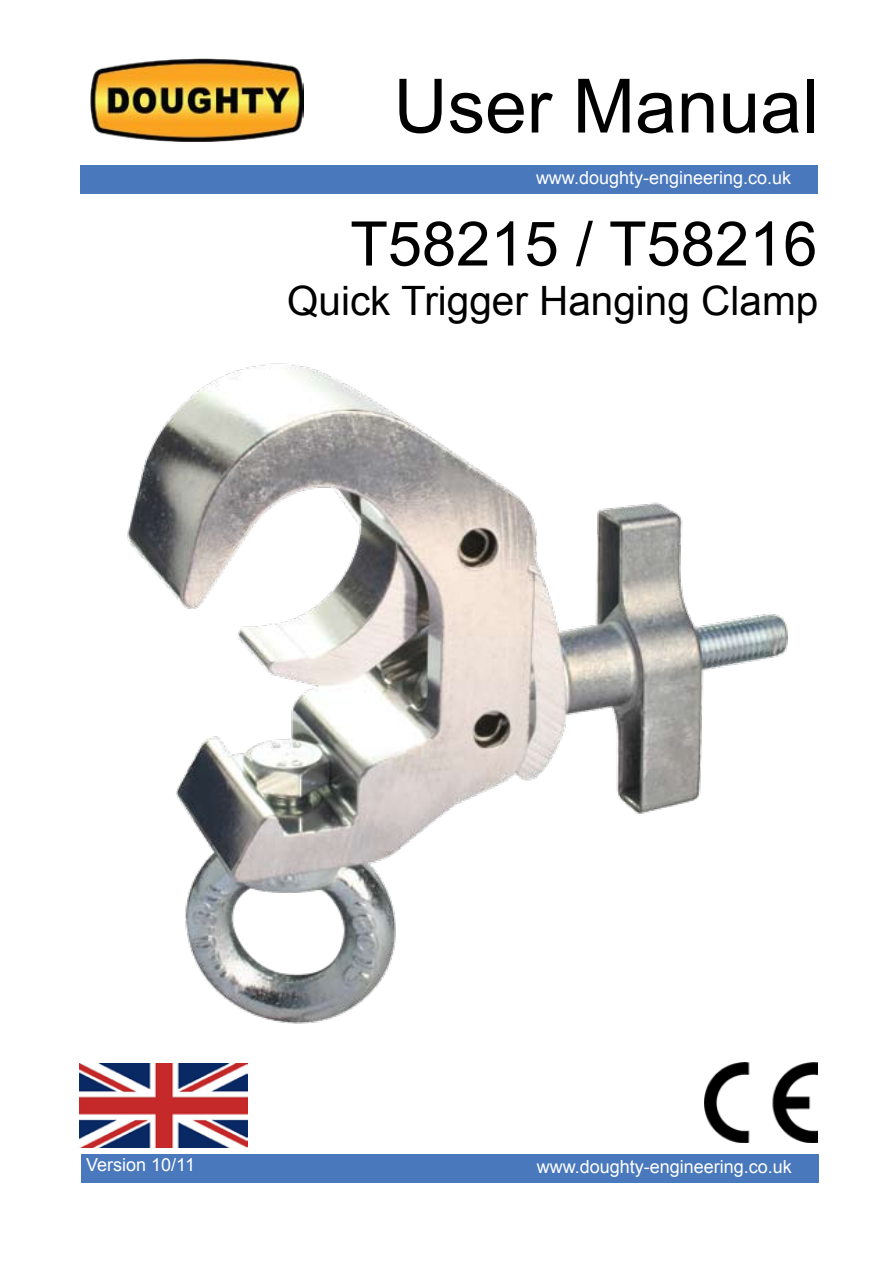
<style>
.page{position:relative;width:893px;height:1263px;background:#fff}
.page>*{position:absolute;margin:0;border:0;box-sizing:border-box;transform-origin:0 0}
.t1{font:75px "Arial";color:#000}
.t2{font:61.5px "Arial";color:#000}
.t3{font:40.5px "Arial";color:#000}
.t4{font:18px "Arial";color:#fff}
</style>
<div class="page">
<div style="left:81px;top:1154px;width:738px;height:29px;background:#4a78bc"></div>
<div style="left:80px;top:165px;width:738px;height:28px;background:#4a78bc"></div>
<img style="left:91px;top:59px;width:212px;height:82px">
<img style="left:705px;top:1062px;width:112px;height:80px">
<img style="left:80px;top:1063px;width:168px;height:85px">
<img style="left:127px;top:363px;width:661px;height:661px">
<h1 class="t1" style="left:393px;top:57px;width:427px">User Manual</h1>
<p class="t4" style="left:536px;top:166px;width:257px">www.doughty-engineering.co.uk</p>
<h2 class="t2" style="left:350px;top:204px;width:469px">T58215 / T58216</h2>
<h3 class="t3" style="left:287px;top:274px;width:533px">Quick Trigger Hanging Clamp</h3>
<p class="t4" style="left:86px;top:1153px;width:110px">Version 10/11</p>
<p class="t4" style="left:537px;top:1155px;width:257px">www.doughty-engineering.co.uk</p>
</div>
